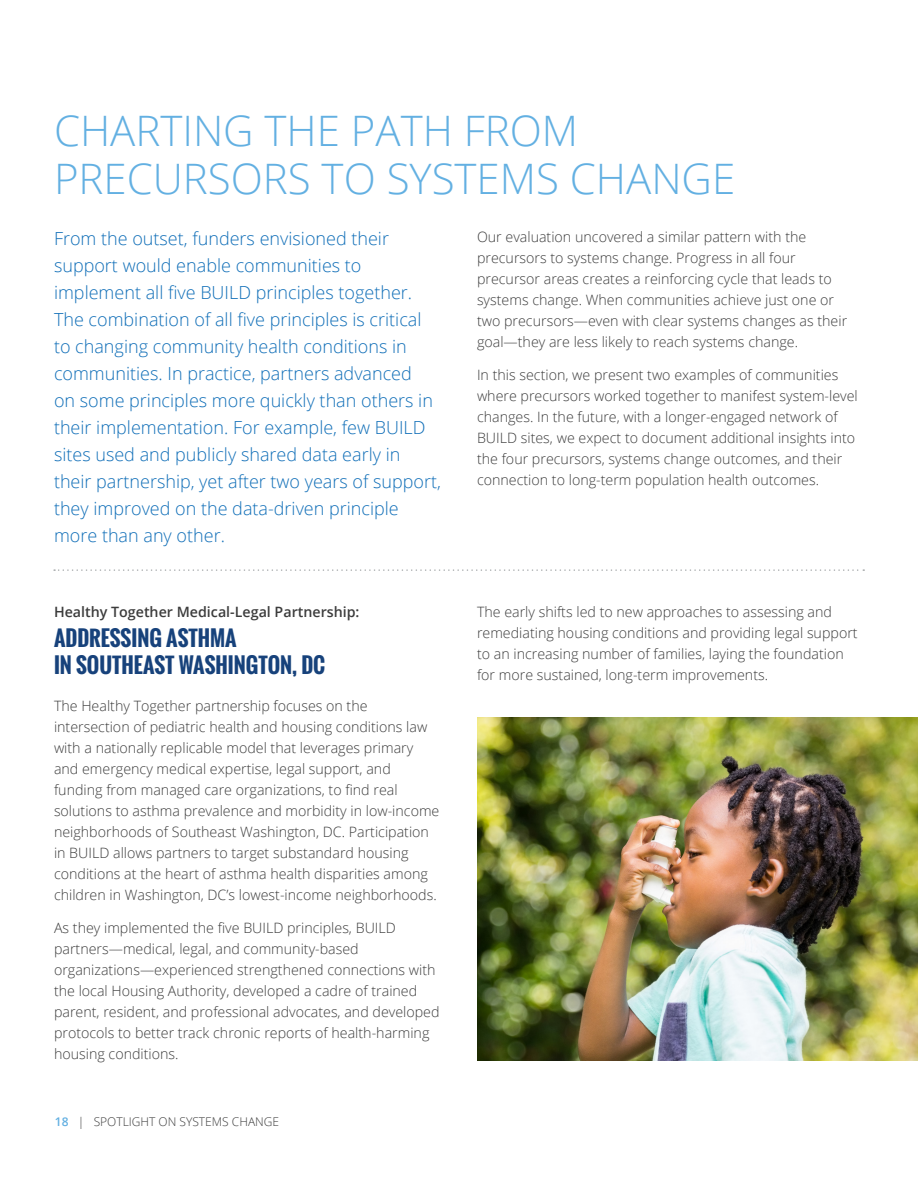
<style>
.page{position:relative;width:918px;height:1188px;background:#fff}
.page>*{position:absolute;margin:0;border:0;box-sizing:border-box;transform-origin:0 0}
.t1{font:300 42px/48px "Open Sans";color:#63b0e2}
.t2{font:700 21px/27px "Oswald";color:#17427b}
.t3{font:300 18px/27px "Open Sans";color:#116fb8}
.t4{font:300 14.25px/21px "Open Sans";color:#3c3c3c}
.t5{font:600 14.25px "Open Sans";color:#3c3c3c}
.t6{font:300 12px "Open Sans";color:#3c3c3c}
.s1{font-weight:600;color:#63b0e2}
</style>
<div class="page">
<img style="left:477px;top:718px;width:441px;height:342px">
<svg style="left:54px;top:569px;width:810px;height:2px"></svg>
<p class="t1" style="left:54px;top:106px;width:683px">CHARTING THE PATH FROM<br>PRECURSORS TO SYSTEMS CHANGE</p>
<p class="t3" style="left:54px;top:224px;width:389px">From the outset, funders envisioned their support would enable communities to implement all five BUILD principles together.<br>The combination of all five principles is critical to changing community health conditions in communities. In practice, partners advanced<br>on some principles more quickly than others in their implementation. For example, few BUILD sites used and publicly shared data early in their partnership, yet after two years of support, they improved on the data-driven principle more than any other.</p>
<p class="t4" style="left:477px;top:226px;width:372px">Our evaluation uncovered a similar pattern with the precursors to systems change. Progress in all four precursor areas creates a reinforcing cycle that leads to systems change. When communities achieve just one or two precursors—even with clear systems changes as their goal—they are less likely to reach systems change.</p>
<p class="t4" style="left:477px;top:364px;width:382px">In this section, we present two examples of communities where precursors worked together to manifest system-level changes. In the future, with a longer-engaged network of BUILD sites, we expect to document additional insights into the four precursors, systems change outcomes, and their connection to long-term population health outcomes.</p>
<p class="t5" style="left:54px;top:602px;width:307px">Healthy Together Medical-Legal Partnership:</p>
<p class="t2" style="left:54px;top:624px;width:273px">ADDRESSING ASTHMA<br>IN SOUTHEAST WASHINGTON, DC</p>
<p class="t4" style="left:54px;top:695px;width:387px">The Healthy Together partnership focuses on the intersection of pediatric health and housing conditions law with a nationally replicable model that leverages primary and emergency medical expertise, legal support, and funding from managed care organizations, to find real solutions to asthma prevalence and morbidity in low-income neighborhoods of Southeast Washington, DC. Participation in BUILD allows partners to target substandard housing conditions at the heart of asthma health disparities among children in Washington, DC’s lowest-income neighborhoods.</p>
<p class="t4" style="left:54px;top:917px;width:387px">As they implemented the five BUILD principles, BUILD partners—medical, legal, and community-based organizations—experienced strengthened connections with the local Housing Authority, developed a cadre of trained parent, resident, and professional advocates, and developed protocols to better track chronic reports of health-harming housing conditions.</p>
<p class="t6" style="left:55px;top:1113px;width:226px"><span class="s1">18</span> | SPOTLIGHT ON SYSTEMS CHANGE</p>
<p class="t4" style="left:477px;top:601px;width:382px">The early shifts led to new approaches to assessing and remediating housing conditions and providing legal support to an increasing number of families, laying the foundation for more sustained, long-term improvements.</p>
</div>
